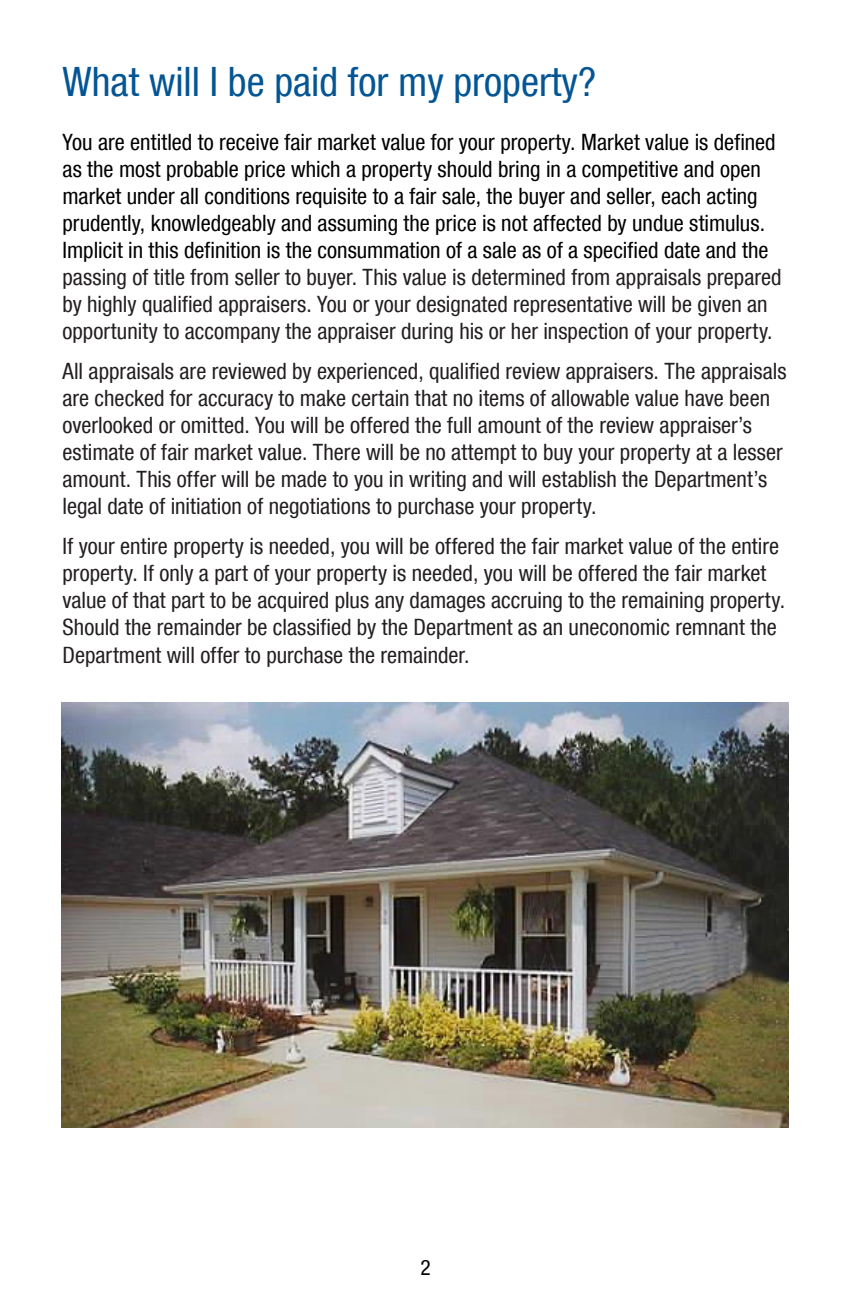
<style>
.page{position:relative;width:851px;height:1296px;background:#fff}
.page>*{position:absolute;margin:0;border:0;box-sizing:border-box;transform-origin:0 0}
.t1{font:condensed 40.5px "Helvetica Neue LT Com";color:#045594}
.Paragraph_Style_1{font:condensed 22.5px/27px "Helvetica Neue LT Com";color:#231f20}
.Paragraph_Style_1-2{font:condensed 22.5px/27px "Helvetica Neue LT Com";color:#000}
.t2{font:condensed 21.38px "Helvetica Neue LT Com";color:#000}
.s1{color:#231f20}
</style>
<div class="page">
<img style="left:62px;top:703px;width:726px;height:424px">
<p class="t1" style="left:62px;top:58px;width:535px">What will I be paid for my property?</p>
<p class="Paragraph_Style_1-2" style="left:62px;top:129px;width:720px">You are entitled to receive fair market value for your property. Market value is defined as the most probable price which a property should bring in a competitive and open market under all conditions requisite to a fair sale, the buyer and seller, each acting prudently, knowledgeably and assuming the price is not affected by undue stimulus.<br>Implicit in this definition is the consummation of a sale as of a specified date and the <span class="s1">passing of title from seller to buyer. This value is determined from appraisals prepared by highly qualified appraisers. You or your designated representative will be given an opportunity to accompany the appraiser during his or her inspection of your property.</span></p>
<p class="Paragraph_Style_1" style="left:62px;top:358px;width:725px">All appraisals are reviewed by experienced, qualified review appraisers. The appraisals are checked for accuracy to make certain that no items of allowable value have been overlooked or omitted. You will be offered the full amount of the review appraiser’s estimate of fair market value. There will be no attempt to buy your property at a lesser amount. This offer will be made to you in writing and will establish the Department’s legal date of initiation of negotiations to purchase your property.</p>
<p class="Paragraph_Style_1" style="left:62px;top:533px;width:724px">If your entire property is needed, you will be offered the fair market value of the entire property. If only a part of your property is needed, you will be offered the fair market value of that part to be acquired plus any damages accruing to the remaining property.<br>Should the remainder be classified by the Department as an uneconomic remnant the Department will offer to purchase the remainder.</p>
<p class="t2" style="left:420px;top:1255px;width:12px">2</p>
</div>
